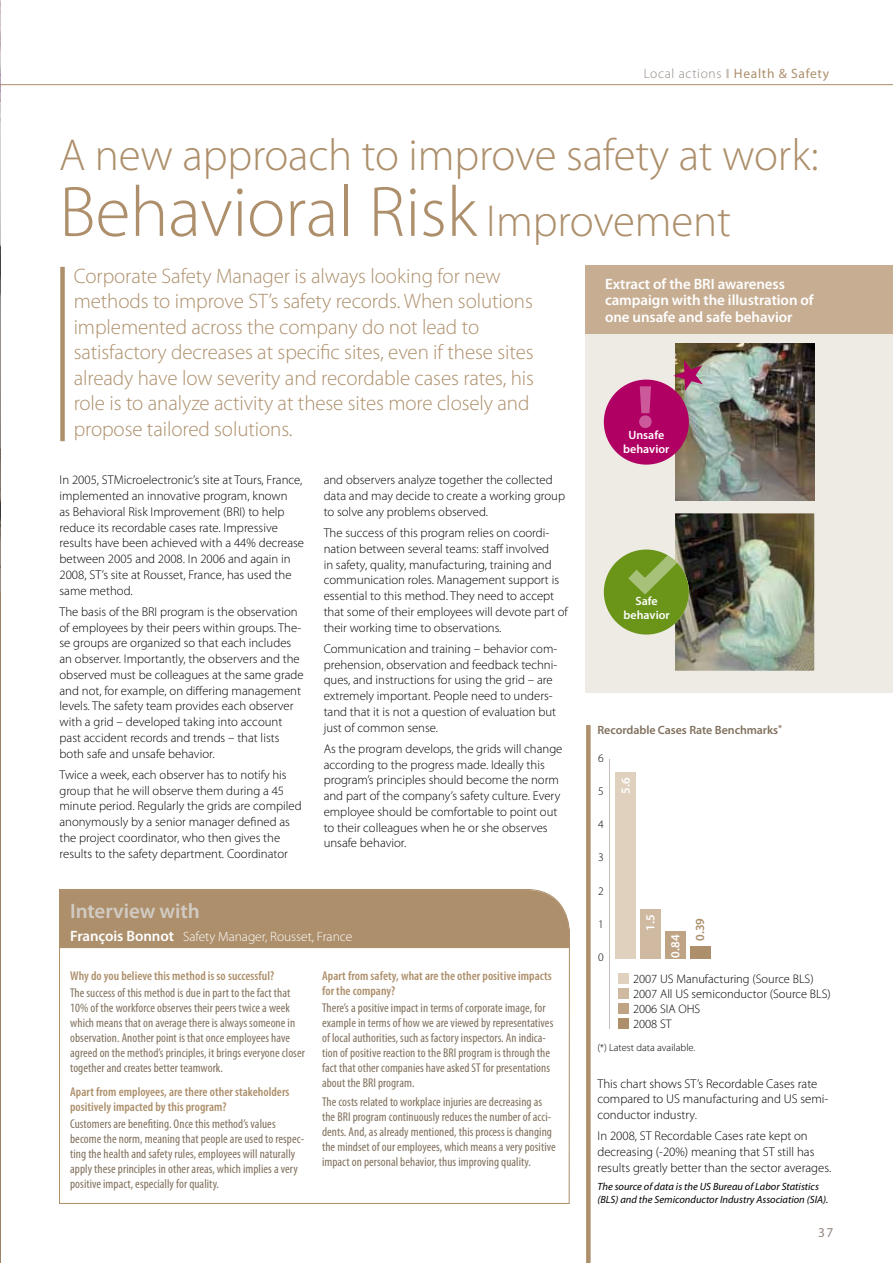
<style>
.page{position:relative;width:893px;height:1263px;background:#fff}
.page>*{position:absolute;margin:0;border:0;box-sizing:border-box;transform-origin:0 0}
.t1{font:300 72px "Myriad Pro";letter-spacing:-.005em;color:#ad8f6b}
.t2{font:900 60.9px "Myriad Pro";color:#cc599a}
.t3{font:300 45px "Myriad Pro";letter-spacing:-.005em;color:#ad8f6b}
.t4{font:300 21px/25.5px "Myriad Pro";letter-spacing:-.005em;color:#ad8f6b}
.t5{font:600 21px "Myriad Pro";letter-spacing:-.005em;color:#d1cbc4}
.t6{font:600 15px/16.5px "Myriad Pro";letter-spacing:-.005em;color:#fff}
.t7{font:300 13.5px "Myriad Pro";letter-spacing:-.005em;color:#fff}
.t8{font:13.5px "Myriad Pro";letter-spacing:.05em;color:#ad8f6b}
.t9{font:13.5px "Myriad Pro";color:#928681}
.t10{font:300 12.75px/15.8px "Myriad Pro";color:#000}
.t11{font:condensed 12.75px/15px "Myriad Pro";letter-spacing:.005em;color:#81715e}
.t12{font:600 condensed 12.75px/15px "Myriad Pro";letter-spacing:.005em;color:#ad8f6b}
.t13{font:300 12.45px/14.9px "Myriad Pro";color:#000}
.t14{font:600 12.45px "Myriad Pro";color:#fff}
.t15{font:600 12.45px "Myriad Pro";color:#ad8f6b}
.t16{font:600 12px "Myriad Pro";letter-spacing:-.005em;color:#81715e}
.t17{font:600 12px/13.5px "Myriad Pro";color:#fff;text-align:center}
.t18{font:300 11.55px "Myriad Pro";color:#000}
.t19{font:italic 10.5px/13.5px "Myriad Pro";color:#000}
.t20{font:300 10.5px "Myriad Pro";color:#000}
.s1{font-weight:300;color:#928681}
.s2{font-weight:700;color:#c3bbb2}
.s3{font-size:45px}
.s4{font-weight:600;font-size:15px}
.s5{font-size:9.75px}
</style>
<div class="page">
<svg style="left:59px;top:889px;width:511px;height:315px"></svg>
<hr style="left:0;top:84px;width:893px;height:1px;background:#ad8f6b">
<img style="left:0;top:0;width:1px;height:591px">
<svg style="left:0;top:591px;width:1px;height:672px"></svg>
<div style="left:60px;top:267px;width:5px;height:174px;background:#ad8f6b"></div>
<div style="left:615px;top:773px;width:21px;height:186px;background:#e0d0be"></div>
<div style="left:640px;top:909px;width:21px;height:50px;background:#cfb9a1"></div>
<div style="left:665px;top:931px;width:21px;height:28px;background:#bea385"></div>
<div style="left:691px;top:946px;width:20px;height:13px;background:#ad8f6b"></div>
<hr style="left:609px;top:759px;width:1px;height:270px;background:#c6bfbb">
<div style="left:618px;top:973px;width:11px;height:10px;background:#e0d0be"></div>
<div style="left:618px;top:988px;width:11px;height:10px;background:#cfb9a1"></div>
<div style="left:618px;top:1003px;width:11px;height:11px;background:#bea385"></div>
<div style="left:618px;top:1019px;width:11px;height:10px;background:#ad8f6b"></div>
<div style="left:586px;top:725px;width:5px;height:538px;background:#ad8f6b"></div>
<div style="left:60px;top:890px;width:509px;height:58px;background:#ad8f6b"></div>
<div style="left:585px;top:266px;width:308px;height:426px;background:#eeebe5"></div>
<img style="left:675px;top:343px;width:139px;height:158px">
<img style="left:675px;top:513px;width:139px;height:158px">
<div style="left:604px;top:549px;width:85px;height:85px;background:#6a9519;border-radius:50%"></div>
<svg style="left:628px;top:554px;width:49px;height:40px"></svg>
<div style="left:585px;top:266px;width:308px;height:68px;background:#c7ae93"></div>
<div style="left:604px;top:380px;width:85px;height:85px;background:#b10064;border-radius:50%"></div>
<svg style="left:673px;top:360px;width:30px;height:31px"></svg>
<p class="t8" style="left:644px;top:65px;width:187px"><span class="s1">Local actions</span> <span class="s2">I</span> Health &amp; Safety</p>
<h3 class="t3" style="left:59px;top:128px;width:761px">A new approach to improve safety at work:</h3>
<h1 class="t1" style="left:59px;top:168px;width:673px">Behavioral Risk <span class="s3">Improvement</span></h1>
<p class="t4" style="left:74px;top:263px;width:462px">Corporate Safety Manager is always looking for new methods to improve ST’s safety records. When solutions implemented across the company do not lead to satisfactory decreases at specific sites, even if these sites already have low severity and recordable cases rates, his role is to analyze activity at these sites more closely and propose tailored solutions.</p>
<p class="t10" style="left:60px;top:472px;width:246px">In 2005, STMicroelectronic’s site at Tours, France, implemented an innovative program, known<br>as Behavioral Risk Improvement (BRI) to help reduce its recordable cases rate. Impressive results have been achieved with a 44% decrease between 2005 and 2008. In 2006 and again in 2008, ST’s site at Rousset, France, has used the same method.</p>
<p class="t10" style="left:60px;top:604px;width:246px">The basis of the BRI program is the observation of employees by their peers within groups. The&shy;se groups are organized so that each includes an observer. Importantly, the observers and the observed must be colleagues at the same grade and not, for example, on differing management levels. The safety team provides each observer with a grid – developed taking into account past accident records and trends – that lists both safe and unsafe behavior.</p>
<p class="t10" style="left:60px;top:767px;width:244px">Twice a week, each observer has to notify his group that he will observe them during a 45 minute period. Regularly the grids are compiled anonymously by a senior manager defined as the project coordinator, who then gives the results to the safety department. Coordinator</p>
<p class="t10" style="left:324px;top:472px;width:243px">and observers analyze together the collected data and may decide to create a working group to solve any problems observed.</p>
<p class="t10" style="left:324px;top:525px;width:246px">The success of this program relies on coordi&shy;nation between several teams: staff involved<br>in safety, quality, manufacturing, training and communication roles. Management support is essential to this method. They need to accept that some of their employees will devote part of their working time to observations.</p>
<p class="t10" style="left:324px;top:641px;width:235px">Communication and training – behavior com&shy;prehension, observation and feedback techni&shy;ques, and instructions for using the grid – are extremely important. People need to unders&shy;tand that it is not a question of evaluation but just of common sense.</p>
<p class="t10" style="left:324px;top:741px;width:240px">As the program develops, the grids will change according to the progress made. Ideally this program’s principles should become the norm and part of the company’s safety culture. Every employee should be comfortable to point out to their colleagues when he or she observes unsafe behavior.</p>
<h3 class="t5" style="left:70px;top:898px;width:131px">Interview with</h3>
<p class="t7" style="left:70px;top:928px;width:284px"><span class="s4">François Bonnot</span> Safety Manager, Rousset, France</p>
<p class="t12" style="left:70px;top:968px;width:206px">Why do you believe this method is so successful?</p>
<p class="t11" style="left:70px;top:985px;width:236px">The success of this method is due in part to the fact that 10% of the workforce observes their peers twice a week which means that on average there is always someone in observation. Another point is that once employees have agreed on the method’s principles, it brings everyone closer together and creates better teamwork.</p>
<p class="t12" style="left:70px;top:1084px;width:221px">Apart from employees, are there other stakeholders positively impacted by this program?</p>
<p class="t11" style="left:70px;top:1116px;width:236px">Customers are benefiting. Once this method’s values become the norm, meaning that people are used to respec&shy;ting the health and safety rules, employees will naturally apply these principles in other areas, which implies a very positive impact, especially for quality.</p>
<p class="t12" style="left:322px;top:968px;width:231px">Apart from safety, what are the other positive impacts for the company?</p>
<p class="t11" style="left:322px;top:1000px;width:233px">There’s a positive impact in terms of corporate image, for example in terms of how we are viewed by representatives of local authorities, such as factory inspectors. An indica&shy;tion of positive reaction to the BRI program is through the fact that other companies have asked ST for presentations about the BRI program.</p>
<p class="t11" style="left:322px;top:1094px;width:235px">The costs related to workplace injuries are decreasing as the BRI program continuously reduces the number of acci&shy;dents. And, as already mentioned, this process is changing the mindset of our employees, which means a very positive impact on personal behavior, thus improving quality.</p>
<p class="t6" style="left:605px;top:275px;width:210px">Extract of the BRI awareness campaign with the illustration of one unsafe and safe behavior</p>
<h2 class="t2" style="left:637px;top:366px;width:19px">!</h2>
<p class="t17" style="left:623px;top:428px;width:48px">Unsafe behavior</p>
<p class="t17" style="left:624px;top:594px;width:48px">Safe behavior</p>
<p class="t16" style="left:597px;top:722px;width:186px">Recordable Cases Rate Benchmarks<sup>*</sup></p>
<p class="t18" style="left:598px;top:751px;width:7px">6</p>
<p class="t18" style="left:598px;top:784px;width:7px">5</p>
<p class="t18" style="left:598px;top:817px;width:7px">4</p>
<p class="t18" style="left:598px;top:850px;width:7px">3</p>
<p class="t18" style="left:598px;top:884px;width:7px">2</p>
<p class="t18" style="left:598px;top:917px;width:7px">1</p>
<p class="t18" style="left:598px;top:950px;width:7px">0</p>
<p class="t14" style="left:618px;top:794px;width:18px;rotate:-90deg">5.6</p>
<p class="t14" style="left:642px;top:931px;width:18px;rotate:-90deg">1.5</p>
<p class="t15" style="left:692px;top:941px;width:24px;rotate:-90deg">0.39</p>
<p class="t14" style="left:667px;top:957px;width:24px;rotate:-90deg">0.84</p>
<p class="t13" style="left:633px;top:972px;width:199px">2007 US Manufacturing (Source BLS)<br>2007 All US semiconductor (Source BLS)<br>2006 SIA OHS<br>2008 ST</p>
<p class="t20" style="left:597px;top:1041px;width:99px">(<span class="s5">*</span>) Latest data available.</p>
<p class="t10" style="left:597px;top:1075px;width:232px">This chart shows ST’s Recordable Cases rate compared to US manufacturing and US semi&shy;conductor industry.</p>
<p class="t10" style="left:597px;top:1128px;width:235px">In 2008, ST Recordable Cases rate kept on decreasing (-20%) meaning that ST still has results greatly better than the sector averages.</p>
<p class="t19" style="left:597px;top:1179px;width:232px">The source of data is the US Bureau of Labor Statistics (BLS) and the Semiconductor Industry Association (SIA).</p>
<p class="t9" style="left:818px;top:1224px;width:17px">37</p>
</div>
